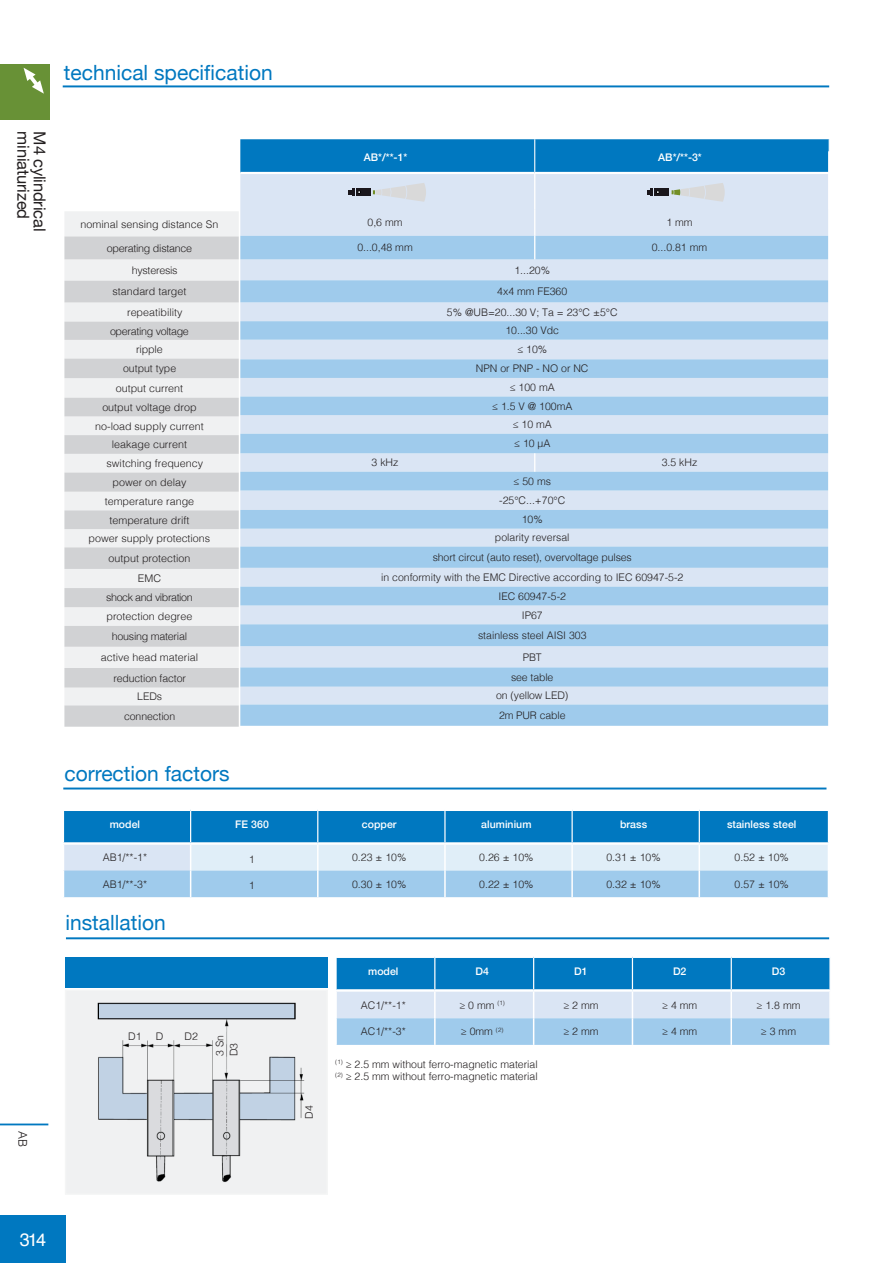
<style>
.page{position:relative;width:893px;height:1263px;background:#fff}
.page>*{position:absolute;margin:0;border:0;box-sizing:border-box;transform-origin:0 0}
.t1{font:21px "Helvetica Neue";color:#0078c0}
.t2{font:18px "Helvetica";color:#fff}
.t3{font:16.5px "Helvetica Neue";letter-spacing:-.01em;color:#231f20}
.t4{font:300 12px "Helvetica";color:#231f20}
.t5{font:300 10.5px "Helvetica";color:#231f20}
.t6{font:500 10.5px "Helvetica Neue";letter-spacing:.005em;color:#fff}
.t7{font:300 10.5px "Helvetica";letter-spacing:-.025em;color:#231f20}
.t8{font:300 10.5px "Helvetica";letter-spacing:-.04em;color:#231f20}
.t9{font:300 10.5px "Helvetica";letter-spacing:-.03em;color:#231f20}
.t10{font:300 10.5px "Helvetica Neue";color:#231f20}
</style>
<div class="page">
<hr style="left:63px;top:85px;width:766px;height:2px;background:#0078c0">
<div style="left:66px;top:957px;width:262px;height:30px;background:#0078c0"></div>
<div style="left:65px;top:990px;width:263px;height:205px;background:#f0f1f2"></div>
<hr style="left:66px;top:937px;width:763px;height:2px;background:#0078c0">
<img style="left:97px;top:1002px;width:208px;height:180px">
<div style="left:65px;top:211px;width:174px;height:25px;background:#f0f1f2"></div>
<svg style="left:64px;top:236px;width:175px;height:491px"></svg>
<hr style="left:63px;top:787px;width:763px;height:2px;background:#0078c0">
<svg style="left:63px;top:810px;width:766px;height:87px;background:#7eb9e0"></svg>
<div style="left:240px;top:139px;width:589px;height:33px;background:#0078c0"></div>
<div style="left:240px;top:174px;width:588px;height:62px;background:#dae5f4"></div>
<svg style="left:240px;top:236px;width:588px;height:490px;background:#bad7ef"></svg>
<hr style="left:534px;top:139px;width:1px;height:33px;background:#fff">
<svg style="left:534px;top:209px;width:1px;height:50px"></svg>
<svg style="left:534px;top:453px;width:1px;height:19px"></svg>
<hr style="left:534px;top:174px;width:1px;height:35px;background:#fff">
<svg style="left:336px;top:957px;width:494px;height:88px;background:#7db8df"></svg>
<hr style="left:730px;top:1018px;width:2px;height:27px;background:#fff">
<hr style="left:829px;top:1018px;width:2px;height:27px;background:#fff">
<div style="left:0;top:1214px;width:66px;height:49px;background:#0078c0"></div>
<hr style="left:0;top:1123px;width:48px;height:2px;background:#0078c0">
<div style="left:0;top:64px;width:49px;height:55px;background:#689136"></div>
<svg style="left:24px;top:68px;width:20px;height:26px"></svg>
<svg style="left:373px;top:183px;width:53px;height:19px"></svg>
<div style="left:356px;top:189px;width:15px;height:7px;background:#1a171c"></div>
<svg style="left:349px;top:189px;width:12px;height:7px"></svg>
<div style="left:828px;top:151px;width:5px;height:598px;background:#fff"></div>
<svg style="left:671px;top:183px;width:54px;height:19px"></svg>
<div style="left:654px;top:189px;width:15px;height:7px;background:#1a171c"></div>
<svg style="left:647px;top:189px;width:12px;height:7px"></svg>
<p class="t1" style="left:64px;top:57px;width:210px">technical specification</p>
<p class="t3" style="left:35px;top:131px;width:89px;rotate:90deg">miniaturized</p>
<p class="t3" style="left:52px;top:131px;width:101px;rotate:90deg">M4 cylindrical</p>
<p class="t4" style="left:33px;top:1131px;width:18px;rotate:90deg">AB</p>
<p class="t5" style="left:81px;top:215px;width:139px">nominal sensing distance Sn</p>
<p class="t7" style="left:107px;top:239px;width:87px">operating distance</p>
<p class="t7" style="left:132px;top:261px;width:47px">hysteresis</p>
<p class="t5" style="left:112px;top:283px;width:75px">standard target</p>
<p class="t5" style="left:127px;top:303px;width:57px">repeatibility</p>
<p class="t9" style="left:110px;top:322px;width:80px">operating voltage</p>
<p class="t5" style="left:136px;top:340px;width:28px">ripple</p>
<p class="t5" style="left:123px;top:359px;width:55px">output type</p>
<p class="t5" style="left:116px;top:379px;width:69px">output current</p>
<p class="t5" style="left:102px;top:398px;width:96px">output voltage drop</p>
<p class="t5" style="left:95px;top:417px;width:110px">no-load supply current</p>
<p class="t5" style="left:112px;top:436px;width:77px">leakage current</p>
<p class="t5" style="left:107px;top:454px;width:98px">switching frequency</p>
<p class="t5" style="left:112px;top:473px;width:75px">power on delay</p>
<p class="t5" style="left:105px;top:492px;width:91px">temperature range</p>
<p class="t5" style="left:110px;top:511px;width:81px">temperature drift</p>
<p class="t5" style="left:89px;top:529px;width:123px">power supply protections</p>
<p class="t5" style="left:109px;top:549px;width:83px">output protection</p>
<p class="t5" style="left:138px;top:570px;width:25px">EMC</p>
<p class="t8" style="left:106px;top:589px;width:88px">shock and vibration</p>
<p class="t5" style="left:107px;top:608px;width:87px">protection degree</p>
<p class="t7" style="left:112px;top:627px;width:77px">housing material</p>
<p class="t5" style="left:101px;top:648px;width:99px">active head material</p>
<p class="t5" style="left:113px;top:669px;width:74px">reduction factor</p>
<p class="t5" style="left:137px;top:688px;width:26px">LEDs</p>
<p class="t5" style="left:124px;top:707px;width:53px">connection</p>
<p class="t1" style="left:64px;top:758px;width:167px">correction factors</p>
<p class="t6" style="left:364px;top:149px;width:45px">AB*/**-1*</p>
<p class="t6" style="left:658px;top:149px;width:45px">AB*/**-3*</p>
<p class="t5" style="left:368px;top:214px;width:37px">0,6 mm</p>
<p class="t5" style="left:666px;top:214px;width:28px">1 mm</p>
<p class="t5" style="left:357px;top:239px;width:57px">0...0,48 mm</p>
<p class="t5" style="left:652px;top:239px;width:57px">0...0.81 mm</p>
<p class="t5" style="left:514px;top:261px;width:37px">1...20%</p>
<p class="t5" style="left:497px;top:282px;width:72px">4x4 mm FE360</p>
<p class="t5" style="left:447px;top:303px;width:172px">5% @UB=20...30 V; Ta = 23°C ±5°C</p>
<p class="t5" style="left:505px;top:322px;width:55px">10...30 Vdc</p>
<p class="t5" style="left:517px;top:341px;width:31px">≤ 10%</p>
<p class="t5" style="left:476px;top:360px;width:114px">NPN or PNP - NO or NC</p>
<p class="t5" style="left:510px;top:378px;width:47px">≤ 100 mA</p>
<p class="t5" style="left:492px;top:397px;width:82px">≤ 1.5 V @ 100mA</p>
<p class="t5" style="left:513px;top:416px;width:41px">≤ 10 mA</p>
<p class="t5" style="left:514px;top:435px;width:38px">≤ 10 μA</p>
<p class="t5" style="left:372px;top:454px;width:28px">3 kHz</p>
<p class="t5" style="left:662px;top:454px;width:37px">3.5 kHz</p>
<p class="t5" style="left:513px;top:472px;width:39px">≤ 50 ms</p>
<p class="t5" style="left:499px;top:491px;width:68px">-25°C...+70°C</p>
<p class="t5" style="left:522px;top:510px;width:23px">10%</p>
<p class="t5" style="left:495px;top:529px;width:76px">polarity reversal</p>
<p class="t5" style="left:433px;top:548px;width:201px">short circut (auto reset), overvoltage pulses</p>
<p class="t5" style="left:381px;top:568px;width:304px">in conformity with the EMC Directive according to IEC 60947-5-2</p>
<p class="t5" style="left:498px;top:587px;width:69px">IEC 60947-5-2</p>
<p class="t5" style="left:522px;top:606px;width:23px">IP67</p>
<p class="t5" style="left:478px;top:626px;width:110px">stainless steel AISI 303</p>
<p class="t5" style="left:523px;top:648px;width:21px">PBT</p>
<p class="t5" style="left:511px;top:668px;width:44px">see table</p>
<p class="t5" style="left:496px;top:687px;width:74px">on (yellow LED)</p>
<p class="t5" style="left:499px;top:706px;width:68px">2m PUR cable</p>
<p class="t6" style="left:110px;top:816px;width:32px">model</p>
<p class="t6" style="left:235px;top:816px;width:35px">FE 360</p>
<p class="t6" style="left:362px;top:816px;width:36px">copper</p>
<p class="t6" style="left:481px;top:816px;width:52px">aluminium</p>
<p class="t6" style="left:620px;top:816px;width:29px">brass</p>
<p class="t6" style="left:727px;top:816px;width:71px">stainless steel</p>
<p class="t5" style="left:103px;top:848px;width:46px">AB1/**-1*</p>
<p class="t10" style="left:249px;top:850px;width:7px">1</p>
<p class="t5" style="left:352px;top:849px;width:56px">0.23 ± 10%</p>
<p class="t5" style="left:479px;top:849px;width:56px">0.26 ± 10%</p>
<p class="t5" style="left:606px;top:849px;width:56px">0.31 ± 10%</p>
<p class="t5" style="left:735px;top:849px;width:56px">0.52 ± 10%</p>
<p class="t5" style="left:103px;top:875px;width:46px">AB1/**-3*</p>
<p class="t10" style="left:249px;top:877px;width:7px">1</p>
<p class="t5" style="left:352px;top:875px;width:56px">0.30 ± 10%</p>
<p class="t5" style="left:479px;top:875px;width:56px">0.22 ± 10%</p>
<p class="t5" style="left:606px;top:875px;width:56px">0.32 ± 10%</p>
<p class="t5" style="left:735px;top:875px;width:56px">0.57 ± 10%</p>
<p class="t1" style="left:65px;top:907px;width:102px">installation</p>
<p class="t5" style="left:128px;top:1027px;width:15px">D1</p>
<p class="t5" style="left:156px;top:1027px;width:9px">D</p>
<p class="t5" style="left:185px;top:1027px;width:15px">D2</p>
<p class="t5" style="left:211px;top:1056px;width:23px;rotate:-90deg">3 Sn</p>
<p class="t5" style="left:225px;top:1056px;width:15px;rotate:-90deg">D3</p>
<p class="t5" style="left:300px;top:1119px;width:15px;rotate:-90deg">D4</p>
<p class="t6" style="left:368px;top:963px;width:32px">model</p>
<p class="t6" style="left:475px;top:963px;width:15px">D4</p>
<p class="t6" style="left:574px;top:963px;width:15px">D1</p>
<p class="t6" style="left:673px;top:963px;width:15px">D2</p>
<p class="t6" style="left:772px;top:963px;width:15px">D3</p>
<p class="t5" style="left:361px;top:996px;width:46px">AC1/**-1*</p>
<p class="t5" style="left:459px;top:996px;width:47px">≥ 0 mm <sup>(1)</sup></p>
<p class="t5" style="left:563px;top:996px;width:37px">≥ 2 mm</p>
<p class="t5" style="left:662px;top:996px;width:37px">≥ 4 mm</p>
<p class="t5" style="left:757px;top:996px;width:45px">≥ 1.8 mm</p>
<p class="t5" style="left:361px;top:1023px;width:46px">AC1/**-3*</p>
<p class="t5" style="left:461px;top:1023px;width:44px">≥ 0mm <sup>(2)</sup></p>
<p class="t5" style="left:563px;top:1023px;width:37px">≥ 2 mm</p>
<p class="t5" style="left:662px;top:1023px;width:37px">≥ 4 mm</p>
<p class="t5" style="left:761px;top:1023px;width:37px">≥ 3 mm</p>
<p class="t5" style="left:335px;top:1055px;width:204px"><sup>(1)</sup> ≥ 2.5 mm without ferro-magnetic material</p>
<p class="t5" style="left:335px;top:1068px;width:204px"><sup>(2)</sup> ≥ 2.5 mm without ferro-magnetic material</p>
<h2 class="t2" style="left:20px;top:1225px;width:28px">314</h2>
</div>
